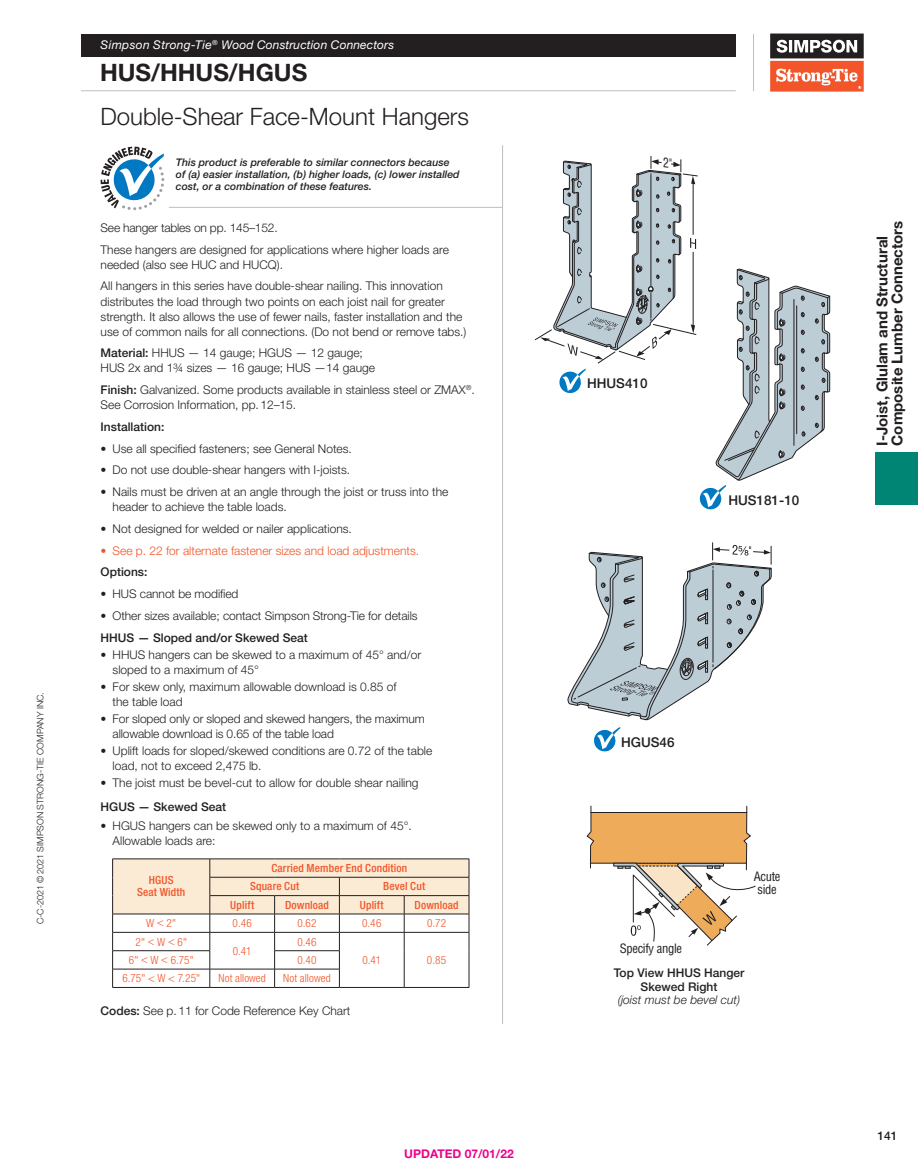
<style>
.page{position:relative;width:918px;height:1175px;background:#fff}
.page>*{position:absolute;margin:0;border:0;box-sizing:border-box;transform-origin:0 0}
.t1{font:300 24px "Helvetica Neue LT Std";color:#231f20}
.t2{font:700 24px "Helvetica Neue LT Std";color:#231f20}
.t3{font:700 15px/15px "Helvetica Neue LT Std";color:#231f20}
.t4{font:500 13.5px "Helvetica Neue LT Std";color:#231f20}
.t5{font:condensed 12.6px/12.6px "Helvetica LT Std";letter-spacing:-.025em;color:#231f20}
.t6{font:300 12px/15px "Helvetica Neue LT Std";color:#231f20}
.t7{font:300 12px/21.8px "Helvetica Neue LT Std";color:#f15529}
.t8{font:italic 12px "Helvetica Neue LT Std";letter-spacing:.01em;color:#fff}
.t9{font:500 12px/13.5px "Helvetica Neue LT Std";color:#231f20;text-align:center}
.t10{font:italic 300 12px "Helvetica Neue LT Std";color:#231f20}
.t11{font:700 12px "Helvetica Neue LT Std";color:#ed028c}
.t12{font:300 condensed 11.25px "Helvetica Neue LT Std";letter-spacing:.01em;color:#f15529}
.t13{font:500 condensed 11.25px/12px "Helvetica Neue LT Std";letter-spacing:.015em;color:#f15529;text-align:center}
.t14{font:italic 500 10.5px/12px "Helvetica Neue LT Std";color:#231f20}
.t15{font:300 9px "Helvetica Neue LT Std";color:#231f20}
.s1{font-weight:500}
.s2{font-family:"Helvetica LT Std Ultra Comp";font-weight:400}
.s3{font-weight:500;color:#231f20}
.s4{font-style:inherit}
</style>
<div class="page">
<div style="left:81px;top:34px;width:655px;height:22px;background:#231f20"></div>
<hr style="left:753px;top:34px;width:1px;height:57px;background:#bcbdc0">
<hr style="left:81px;top:90px;width:655px;height:1px;background:#bcbdc0">
<svg style="left:770px;top:33px;width:94px;height:1px"></svg>
<svg style="left:770px;top:34px;width:94px;height:58px"></svg>
<div style="left:875px;top:452px;width:43px;height:53px;background:#008575"></div>
<hr style="left:502px;top:145px;width:1px;height:879px;background:#bcbdc0">
<hr style="left:169px;top:207px;width:333px;height:1px;background:#bcbdc0">
<svg style="left:101px;top:147px;width:63px;height:63px"></svg>
<svg style="left:568px;top:542px;width:204px;height:178px"></svg>
<svg style="left:587px;top:806px;width:169px;height:140px"></svg>
<svg style="left:594px;top:727px;width:26px;height:25px"></svg>
<hr style="left:112px;top:858px;width:98px;height:1px;background:#231f20">
<hr style="left:210px;top:858px;width:65px;height:1px;background:#231f20">
<hr style="left:275px;top:858px;width:64px;height:1px;background:#231f20">
<hr style="left:339px;top:858px;width:65px;height:1px;background:#231f20">
<hr style="left:404px;top:858px;width:65px;height:1px;background:#231f20">
<hr style="left:339px;top:987px;width:65px;height:1px;background:#231f20">
<hr style="left:404px;top:987px;width:65px;height:1px;background:#231f20">
<svg style="left:112px;top:859px;width:358px;height:128px"></svg>
<hr style="left:112px;top:987px;width:98px;height:1px;background:#231f20">
<hr style="left:210px;top:987px;width:65px;height:1px;background:#231f20">
<hr style="left:275px;top:987px;width:64px;height:1px;background:#231f20">
<svg style="left:535px;top:156px;width:295px;height:354px"></svg>
<p class="t15" style="left:35px;top:924px;width:234px;rotate:-90deg">C-C-2021 © 2021 SIMPSON STRONG-TIE COMPANY INC.</p>
<p class="t8" style="left:101px;top:37px;width:295px">Simpson Strong-Tie<sup>®</sup> Wood Construction Connectors</p>
<h1 class="t2" style="left:100px;top:58px;width:209px">HUS/HHUS/HGUS</h1>
<h1 class="t1" style="left:100px;top:102px;width:370px">Double-Shear Face-Mount Hangers</h1>
<p class="t14" style="left:176px;top:156px;width:285px">This product is preferable to similar connectors because of (a) easier installation, (b) higher loads, (c) lower installed cost, or a combination of these features.</p>
<p class="t6" style="left:101px;top:216px;width:350px;line-height:21.8px">See hanger tables on pp. 145–152.<br>These hangers are designed for applications where higher loads are</p>
<p class="t6" style="left:101px;top:253px;width:344px;line-height:21.8px">needed (also see HUC and HUCQ).<br>All hangers in this series have double-shear nailing. This innovation</p>
<p class="t6" style="left:101px;top:293px;width:367px">distributes the load through two points on each joist nail for greater strength. It also allows the use of fewer nails, faster installation and the use of common nails for all connections. (Do not bend or remove tabs.)</p>
<p class="t6" style="left:101px;top:345px;width:276px"><span class="s1">Material:</span> HHUS — 14 gauge; HGUS — 12 gauge;<br>HUS 2x and 1¾ sizes — 16 gauge; HUS —14 gauge</p>
<p class="t6" style="left:101px;top:382px;width:376px"><span class="s1">Finish:</span> Galvanized. Some products available in stainless steel or ZMAX<sup>®</sup>.<br>See Corrosion Information, pp. 12–15.</p>
<p class="t9" style="left:101px;top:419px;width:65px">Installation:</p>
<p class="t6" style="left:101px;top:440px;width:253px"><span class="s2">•</span> Use all specified fasteners; see General Notes.</p>
<p class="t6" style="left:101px;top:462px;width:251px"><span class="s2">•</span> Do not use double-shear hangers with I-joists.</p>
<p class="t6" style="left:113px;top:484px;width:337px;text-indent:-12px"><span class="s2">•</span> Nails must be driven at an angle through the joist or truss into the header to achieve the table loads.</p>
<p class="t6" style="left:101px;top:521px;width:253px"><span class="s2">•</span> Not designed for welded or nailer applications.</p>
<p class="t7" style="left:101px;top:539px;width:320px"><span class="s2">•</span> See p. 22 for alternate fastener sizes and load adjustments.<br><span class="s3">Options:</span></p>
<p class="t6" style="left:101px;top:586px;width:139px"><span class="s2">•</span> HUS cannot be modified</p>
<p class="t6" style="left:101px;top:604px;width:319px;line-height:21.8px"><span class="s2">•</span> Other sizes available; contact Simpson Strong-Tie for details<br><span class="s1">HHUS — Sloped and/or Skewed Seat</span></p>
<p class="t6" style="left:113px;top:646px;width:310px;text-indent:-12px"><span class="s2">•</span> HHUS hangers can be skewed to a maximum of 45° and/or sloped to a maximum of 45°</p>
<p class="t6" style="left:113px;top:679px;width:286px;text-indent:-12px"><span class="s2">•</span> For skew only, maximum allowable download is 0.85 of the table load</p>
<p class="t6" style="left:113px;top:711px;width:314px;text-indent:-12px"><span class="s2">•</span> For sloped only or sloped and skewed hangers, the maximum allowable download is 0.65 of the table load</p>
<p class="t6" style="left:113px;top:743px;width:321px;text-indent:-12px"><span class="s2">•</span> Uplift loads for sloped/skewed conditions are 0.72 of the table load, not to exceed 2,475 lb.</p>
<p class="t6" style="left:101px;top:771px;width:320px;line-height:23.1px"><span class="s2">•</span> The joist must be bevel-cut to allow for double shear nailing<br><span class="s1">HGUS — Skewed Seat</span></p>
<p class="t6" style="left:113px;top:818px;width:301px;text-indent:-12px"><span class="s2">•</span> HGUS hangers can be skewed only to a maximum of 45°.<br>Allowable loads are:</p>
<p class="t13" style="left:137px;top:874px;width:50px">HGUS<br>Seat Width</p>
<p class="t13" style="left:250px;top:858px;width:159px;line-height:18.3px;text-align:left;text-indent:21px">Carried Member End Condition<br>Square Cut</p>
<p class="t13" style="left:383px;top:880px;width:43px">Bevel Cut</p>
<p class="t13" style="left:230px;top:898px;width:25px">Uplift</p>
<p class="t13" style="left:285px;top:898px;width:45px">Download</p>
<p class="t13" style="left:360px;top:898px;width:25px">Uplift</p>
<p class="t13" style="left:415px;top:898px;width:45px">Download</p>
<p class="t12" style="left:146px;top:916px;width:31px">W &lt; 2"</p>
<p class="t12" style="left:233px;top:916px;width:21px">0.46</p>
<p class="t12" style="left:297px;top:916px;width:21px">0.62</p>
<p class="t12" style="left:362px;top:916px;width:21px">0.46</p>
<p class="t12" style="left:427px;top:916px;width:20px">0.72</p>
<p class="t12" style="left:135px;top:935px;width:53px">2" &lt; W &lt; 6"</p>
<p class="t12" style="left:233px;top:944px;width:20px">0.41</p>
<p class="t12" style="left:297px;top:935px;width:21px">0.46</p>
<p class="t12" style="left:129px;top:953px;width:66px">6" &lt; W &lt; 6.75"</p>
<p class="t12" style="left:297px;top:953px;width:21px">0.40</p>
<p class="t12" style="left:362px;top:953px;width:20px">0.41</p>
<p class="t12" style="left:427px;top:953px;width:21px">0.85</p>
<p class="t12" style="left:122px;top:971px;width:79px">6.75" &lt; W &lt; 7.25"</p>
<p class="t12" style="left:219px;top:971px;width:49px">Not allowed</p>
<p class="t12" style="left:283px;top:971px;width:49px">Not allowed</p>
<p class="t6" style="left:101px;top:1003px;width:251px"><span class="s1">Codes:</span> See p. 11 for Code Reference Key Chart</p>
<p class="t11" style="left:404px;top:1145px;width:111px">UPDATED 07/01/22</p>
<p class="t4" style="left:587px;top:375px;width:62px">H<span class="s4">H</span>US410</p>
<p class="t4" style="left:728px;top:492px;width:73px">HUS181-10</p>
<p class="t4" style="left:621px;top:734px;width:55px">HGUS46</p>
<p class="t5" style="left:620px;top:941px;width:64px">Specify angle</p>
<p class="t5" style="left:754px;top:870px;width:28px">Acute side</p>
<p class="t9" style="left:614px;top:966px;width:132px">Top View HHUS Hanger<br>Skewed Right</p>
<p class="t10" style="left:618px;top:993px;width:124px">(joist must be bevel cut)</p>
<p class="t3" style="left:874px;top:446px;width:226px;rotate:-90deg">I-Joist, Glulam and Structural<br>Composite Lumber Connectors</p>
<p class="t9" style="left:878px;top:1129px;width:22px">141</p>
</div>
